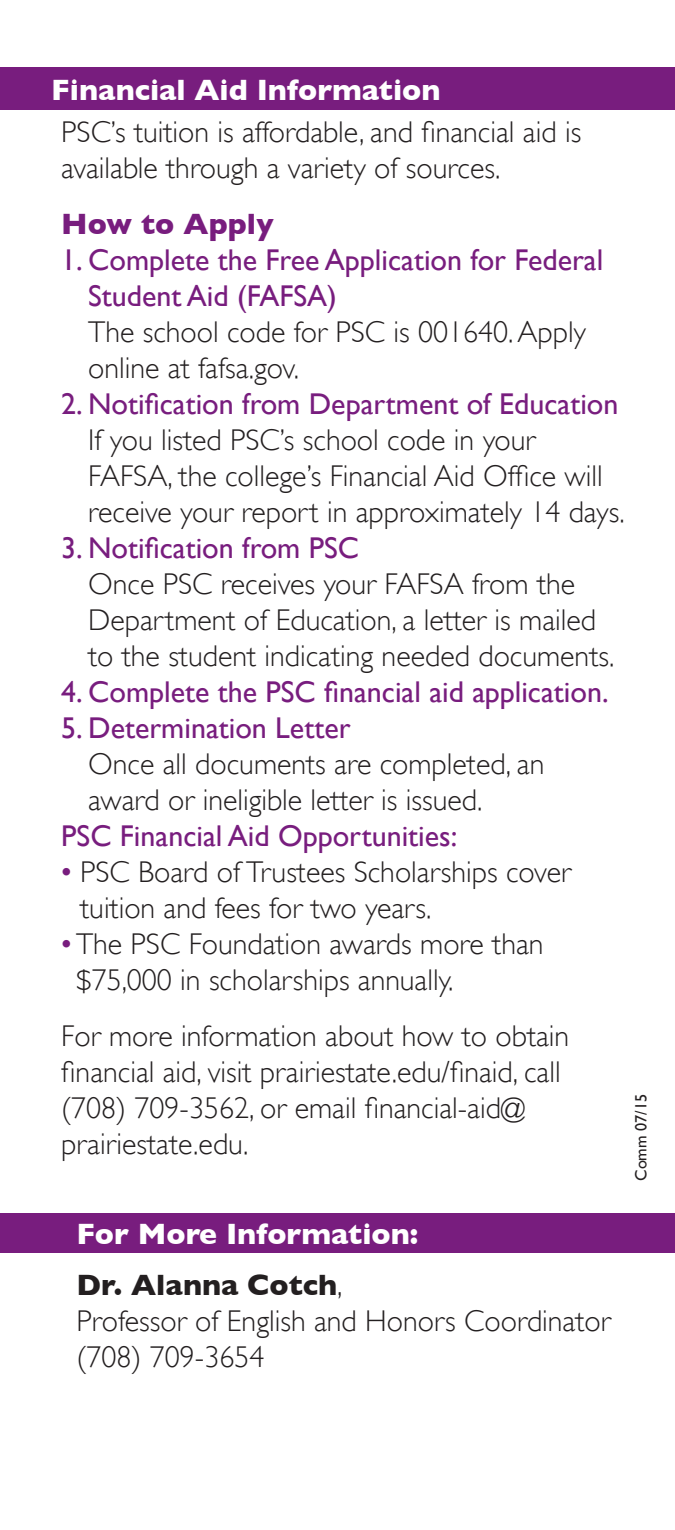
<style>
.page{position:relative;width:675px;height:1530px;background:#fff}
.page>*{position:absolute;margin:0;border:0;box-sizing:border-box;transform-origin:0 0}
.t1{font:300 30px/36px "Gill Sans";color:#231f20}
.t2{font:30px/36px "Gill Sans";color:#781d7e}
.t3{font:700 30px "Gill Sans";color:#fff}
.t4{font:700 30px "Gill Sans";color:#781d7e}
.t5{font:16.25px "Gill Sans";color:#231f20}
.s1{font-weight:300;color:#231f20}
.s2{font-weight:400;color:#781d7e}
.s3{font-weight:700}
</style>
<div class="page">
<div style="left:0;top:1213px;width:675px;height:40px;background:#781d7e"></div>
<div style="left:0;top:68px;width:675px;height:43px;background:#781d7e"></div>
<p class="t3" style="left:51px;top:72px;width:391px">Financial Aid Information</p>
<p class="t1" style="left:61px;top:114px;width:521px">PSC’s tuition is affordable, and financial aid is available through a variety of sources.</p>
<p class="t4" style="left:61px;top:206px;width:214px">How to Apply</p>
<p class="t2" style="left:88px;top:241px;width:517px;text-indent:-27px">1. Complete the Free Application for Federal<br>Student Aid (FAFSA)<br><span class="s1">The school code for PSC is 001640. Apply online at fafsa.gov.</span></p>
<p class="t1" style="left:88px;top:386px;width:538px;text-indent:-27px"><span class="s2">2. Notification from Department of Education </span>If you listed PSC’s school code in your FAFSA, the college’s Financial Aid Office will receive your report in approximately 14 days.</p>
<p class="t1" style="left:88px;top:530px;width:528px;text-indent:-27px"><span class="s2">3. Notification from PSC<br></span>Once PSC receives your FAFSA from the Department of Education, a letter is mailed to the student indicating needed documents.</p>
<p class="t2" style="left:61px;top:673px;width:549px">4. Complete the PSC financial aid application.</p>
<p class="t1" style="left:88px;top:710px;width:458px;text-indent:-27px"><span class="s2">5. Determination Letter<br></span>Once all documents are completed, an award or ineligible letter is issued.</p>
<p class="t2" style="left:61px;top:817px;width:398px">PSC Financial Aid Opportunities:</p>
<p class="t1" style="left:80px;top:854px;width:492px;text-indent:-19px"><span class="s2">•</span> PSC Board of Trustees Scholarships cover tuition and fees for two years.</p>
<p class="t1" style="left:76px;top:926px;width:469px;text-indent:-15px"><span class="s2">•</span>The PSC Foundation awards more than $75,000 in scholarships annually.</p>
<p class="t1" style="left:61px;top:1018px;width:509px">For more information about how to obtain financial aid, visit prairiestate.edu/finaid, call (708) 709-3562, or email financial-aid@ prairiestate.edu.</p>
<p class="t5" style="left:632px;top:1181px;width:89px;rotate:-90deg">Comm 07/15</p>
<p class="t3" style="left:77px;top:1216px;width:343px">For More Information:</p>
<p class="t1" style="left:77px;top:1267px;width:536px"><span class="s3">Dr. Alanna Cotch</span>,<br>Professor of English and Honors Coordinator (708) 709-3654</p>
</div>
